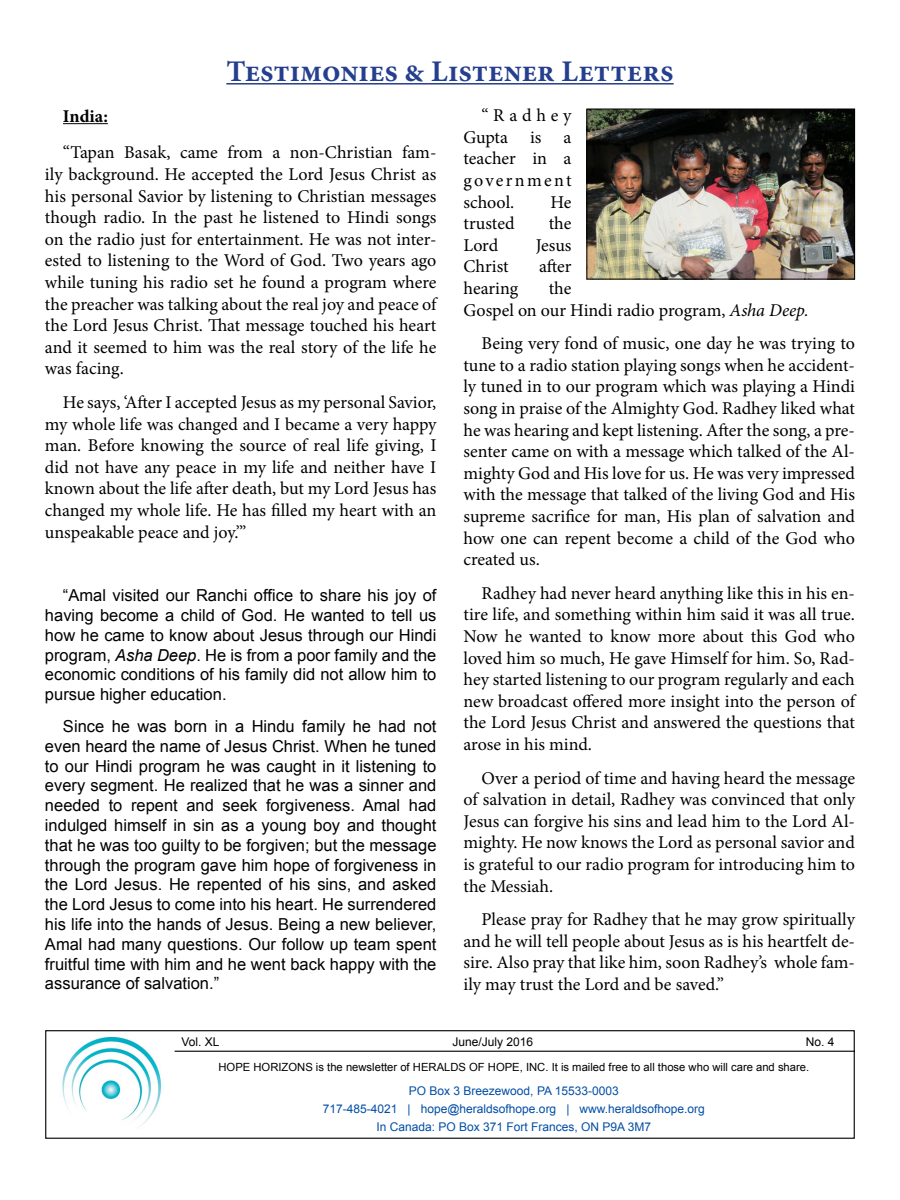
<style>
.page{position:relative;width:900px;height:1200px;background:#fff}
.page>*{position:absolute;margin:0;border:0;box-sizing:border-box;transform-origin:0 0}
.t1{font:700 30px "Minion Pro";color:#253f8e}
.t2{font:18px/21.6px "Minion Pro";color:#000;text-align:justify}
.t3{font:700 18px "Minion Pro";color:#000}
.t4{font:16.5px/19.8px "Arial";color:#000;text-align:justify}
.t5{font:12px/18px "Arial";color:#024ea6;text-align:center}
.t6{font:12px "Arial";color:#000}
.t7{font:11.25px "Arial";color:#000}
.s1{font-style:italic}
</style>
<div class="page">
<div style="left:45px;top:1030px;width:810px;height:109px;border:1px solid #000"></div>
<hr style="left:175px;top:1051px;width:680px;height:1px;background:#000">
<hr style="left:226px;top:83px;width:448px;height:2px;background:#253f8e">
<hr style="left:63px;top:123px;width:45px;height:1px;background:#000">
<img style="left:62px;top:1036px;width:100px;height:92px">
<img style="left:588px;top:111px;width:265px;height:166px">
<div style="left:586px;top:109px;width:269px;height:170px;border:1px solid #000"></div>
<h1 class="t1" style="left:226px;top:50px;width:449px">Testimonies &amp; Listener Letters</h1>
<p class="t3" style="left:63px;top:103px;width:46px">India:</p>
<p class="t2" style="left:45px;top:142px;width:393px;text-indent:18px">“Tapan Basak, came from a non-Christian fam&shy;ily background. He accepted the Lord Jesus Christ as his personal Savior by listening to Christian messages though radio. In the past he listened to Hindi songs on the radio just for entertainment. He was not inter&shy;ested to listening to the Word of God. Two years ago while tuning his radio set he found a program where the preacher was talking about the real joy and peace of the Lord Jesus Christ. That message touched his heart and it seemed to him was the real story of the life he was facing.</p>
<p class="t2" style="left:45px;top:392px;width:393px;text-indent:18px">He says, ‘After I accepted Jesus as my personal Savior, my whole life was changed and I became a very happy man. Before knowing the source of real life giving, I did not have any peace in my life and neither have I known about the life after death, but my Lord Jesus has changed my whole life. He has filled my heart with an unspeakable peace and joy.’”</p>
<p class="t4" style="left:45px;top:586px;width:393px;text-indent:18px">“Amal visited our Ranchi office to share his joy of having become a child of God. He wanted to tell us how he came to know about Jesus through our Hindi program, <span class="s1">Asha Deep</span>. He is from a poor family and the economic conditions of his family did not allow him to pursue higher education.</p>
<p class="t4" style="left:45px;top:717px;width:393px;text-indent:18px">Since he was born in a Hindu family he had not even heard the name of Jesus Christ. When he tuned to our Hindi program he was caught in it listening to every segment. He realized that he was a sinner and needed to repent and seek forgiveness. Amal had indulged himself in sin as a young boy and thought that he was too guilty to be forgiven; but the message through the program gave him hope of forgiveness in the Lord Jesus. He repented of his sins, and asked the Lord Jesus to come into his heart. He surrendered his life into the hands of Jesus. Being a new believer, Amal had many questions. Our follow up team spent fruitful time with him and he went back happy with the assurance of salvation.”</p>
<p class="t2" style="left:463px;top:105px;width:110px;text-indent:18px">“Radhey Gupta is a teacher in a government school.</p>
<p class="t2" style="left:551px;top:191px;width:22px">He</p>
<p class="t2" style="left:463px;top:213px;width:53px">trusted</p>
<p class="t2" style="left:549px;top:213px;width:24px">the</p>
<p class="t2" style="left:463px;top:234px;width:36px">Lord</p>
<p class="t2" style="left:536px;top:234px;width:37px">Jesus</p>
<p class="t2" style="left:463px;top:256px;width:47px">Christ</p>
<p class="t2" style="left:539px;top:256px;width:34px">after</p>
<p class="t2" style="left:463px;top:278px;width:56px">hearing</p>
<p class="t2" style="left:463px;top:278px;width:347px;text-indent:85px">the<br>Gospel on our Hindi radio program, <span class="s1">Asha Deep.</span></p>
<p class="t2" style="left:463px;top:333px;width:393px;text-indent:18px">Being very fond of music, one day he was trying to tune to a radio station playing songs when he accident&shy;ly tuned in to our program which was playing a Hindi song in praise of the Almighty God. Radhey liked what he was hearing and kept listening. After the song, a pre&shy;senter came on with a message which talked of the Al&shy;mighty God and His love for us. He was very impressed with the message that talked of the living God and His supreme sacrifice for man, His plan of salvation and how one can repent become a child of the God who created us.</p>
<p class="t2" style="left:463px;top:582px;width:393px;text-indent:18px">Radhey had never heard anything like this in his en&shy;tire life, and something within him said it was all true.<br>Now he wanted to know more about this God who loved him so much, He gave Himself for him. So, Rad&shy;hey started listening to our program regularly and each new broadcast offered more insight into the person of the Lord Jesus Christ and answered the questions that arose in his mind.</p>
<p class="t2" style="left:463px;top:767px;width:393px;text-indent:18px">Over a period of time and having heard the message of salvation in detail, Radhey was convinced that only Jesus can forgive his sins and lead him to the Lord Al&shy;mighty. He now knows the Lord as personal savior and is grateful to our radio program for introducing him to the Messiah.</p>
<p class="t2" style="left:463px;top:909px;width:393px;text-indent:18px">Please pray for Radhey that he may grow spiritually and he will tell people about Jesus as is his heartfelt de&shy;sire. Also pray that like him, soon Radhey’s whole fam&shy;ily may trust the Lord and be saved.”</p>
<p class="t6" style="left:181px;top:1034px;width:40px">Vol. XL</p>
<p class="t6" style="left:452px;top:1034px;width:82px">June/July 2016</p>
<p class="t6" style="left:806px;top:1034px;width:30px">No. 4</p>
<p class="t7" style="left:218px;top:1060px;width:592px">HOPE HORIZONS is the newsletter of HERALDS OF HOPE, INC. It is mailed free to all those who will care and share.</p>
<p class="t5" style="left:323px;top:1082px;width:383px">PO Box 3 Breezewood, PA 15533-0003<br>717-485-4021 | hope@heraldsofhope.org | www.heraldsofhope.org<br>In Canada: PO Box 371 Fort Frances, ON P9A 3M7</p>
</div>
